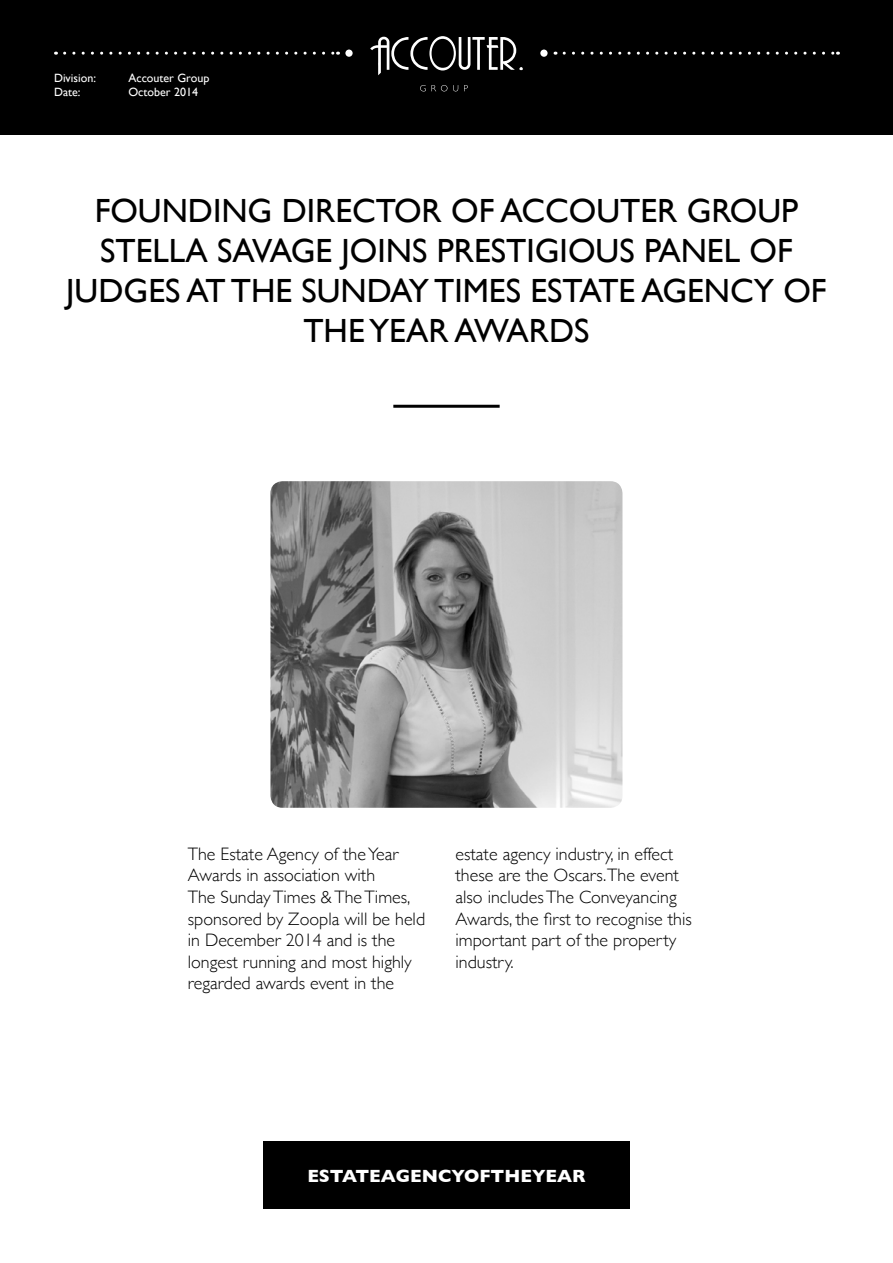
<style>
.page{position:relative;width:893px;height:1263px;background:#fff}
.page>*{position:absolute;margin:0;border:0;box-sizing:border-box;transform-origin:0 0}
.t1{font:33.45px/40.2px "Gill Sans";color:#000;text-align:center}
.t2{font:300 18px/21.6px "Gill Sans";color:#000}
.t3{font:700 18px "Gill Sans";color:#fff}
.t4{font:12px/14.4px "Gill Sans";color:#fff}
</style>
<div class="page">
<div style="left:0;top:0;width:893px;height:135px;background:#000"></div>
<svg style="left:370px;top:36px;width:153px;height:39px"></svg>
<svg style="left:420px;top:85px;width:6px;height:6px"></svg>
<svg style="left:432px;top:85px;width:15px;height:6px"></svg>
<svg style="left:453px;top:85px;width:5px;height:6px"></svg>
<svg style="left:464px;top:85px;width:4px;height:6px"></svg>
<svg style="left:564px;top:52px;width:274px;height:3px"></svg>
<svg style="left:65px;top:52px;width:273px;height:3px"></svg>
<div style="left:345px;top:50px;width:8px;height:7px;background:#fff;border-radius:50%"></div>
<div style="left:540px;top:50px;width:8px;height:7px;background:#fff;border-radius:50%"></div>
<img style="left:270px;top:481px;width:352px;height:327px">
<hr style="left:393px;top:405px;width:107px;height:3px;background:#000">
<div style="left:263px;top:1142px;width:367px;height:67px;background:#000"></div>
<p class="t4" style="left:54px;top:70px;width:44px">Division:<br>Date:</p>
<p class="t4" style="left:128px;top:70px;width:82px">Accouter Group<br>October 2014</p>
<h1 class="t1" style="left:66px;top:190px;width:762px">FOUNDING DIRECTOR OF ACCOUTER GROUP STELLA SAVAGE JOINS PRESTIGIOUS PANEL OF JUDGES AT THE SUNDAY TIMES ESTATE AGENCY OF THE YEAR AWARDS</h1>
<p class="t2" style="left:188px;top:842px;width:239px">The Estate Agency of the Year<br>Awards in association with<br>The Sunday Times &amp; The Times, sponsored by Zoopla will be held in December 2014 and is the longest running and most highly regarded awards event in the</p>
<p class="t2" style="left:455px;top:842px;width:238px">estate agency industry, in effect these are the Oscars.The event also includes The Conveyancing<br>Awards, the first to recognise this important part of the property industry.</p>
<p class="t3" style="left:307px;top:1161px;width:280px">ESTATEAGENCYOFTHEYEAR</p>
</div>
